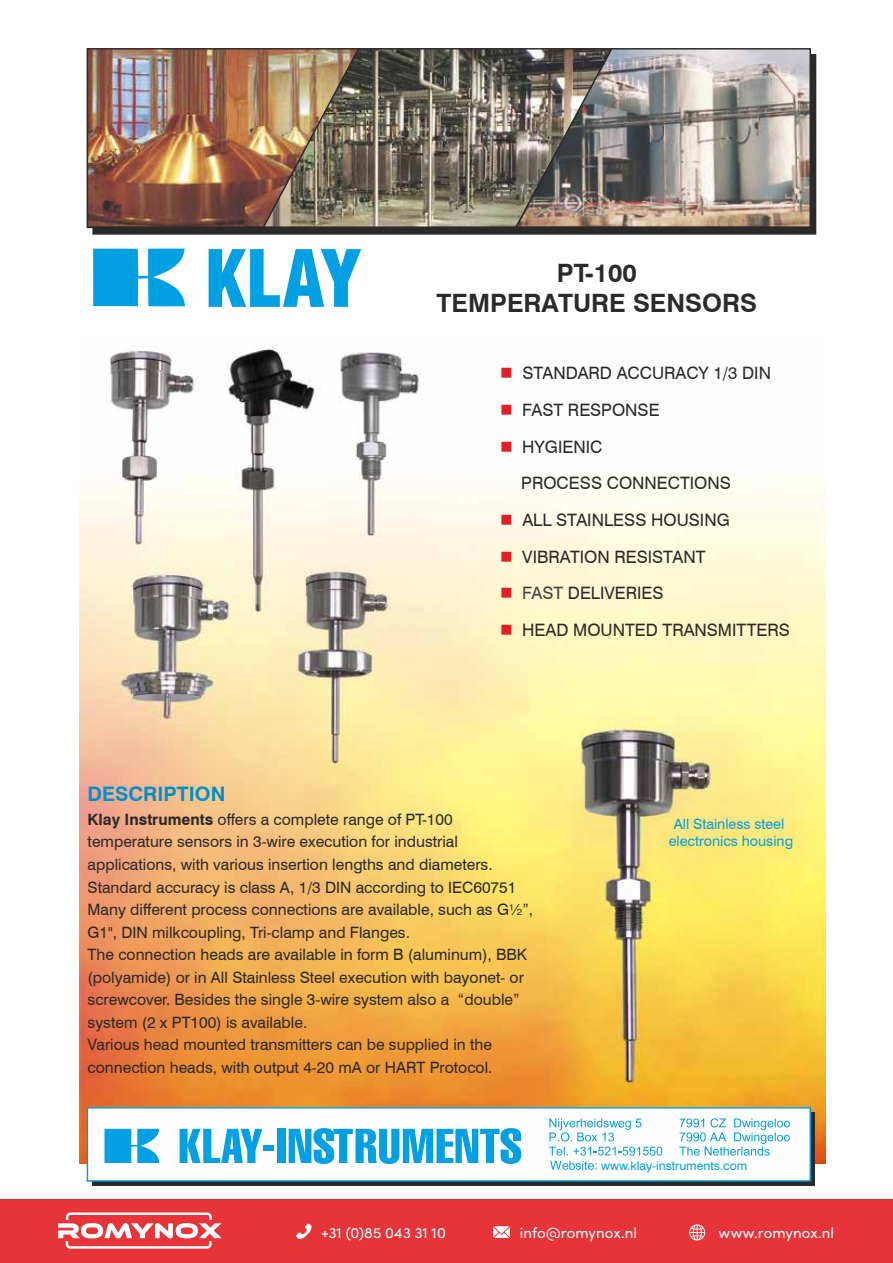
<style>
.page{position:relative;width:893px;height:1263px;background:#fff}
.page>*{position:absolute;margin:0;border:0;box-sizing:border-box;transform-origin:0 0}
.t1{font:900 condensed 76.8px "Swiss 721 BT";color:#00a0e3}
.t2{font:700 25.35px/30.3px "Swiss 721 BT";color:#2b2a29;text-align:center}
.t3{font:700 19.95px "Swiss 721 BT";color:#0090c8}
.t4{font:17.1px/36.8px "Swiss 721 BT";color:#2b2a29}
.t5{font:15.6px/22.5px "Swiss 721 BT";color:#2b2a29}
.t6{font:15px "Sofia Pro";letter-spacing:.005em;color:#fff}
.t7{font:14.25px/17.1px "Swiss 721 BT";color:#00a0e3;text-align:center}
.t8{font:12.3px "Swiss 721 BT";color:#00a0e3}
.s1{color:#e31e24}
.s2{color:#434242}
.s3{font-weight:700}
</style>
<div class="page">
<img style="left:79px;top:346px;width:747px;height:817px">
<svg style="left:93px;top:249px;width:92px;height:57px"></svg>
<div style="left:93px;top:55px;width:723px;height:179px;background:#2b2a29"></div>
<img style="left:86px;top:48px;width:175px;height:181px">
<img style="left:261px;top:48px;width:253px;height:179px">
<img style="left:514px;top:48px;width:298px;height:179px">
<div style="left:92px;top:1112px;width:723px;height:73px;background:#2b2a29"></div>
<div style="left:87px;top:1108px;width:723px;height:73px;background:#fefefe"></div>
<div style="left:87px;top:1107px;width:724px;height:75px;border:1px solid #009adb"></div>
<svg style="left:549px;top:1118px;width:113px;height:37px"></svg>
<svg style="left:679px;top:1118px;width:111px;height:37px"></svg>
<svg style="left:550px;top:1161px;width:47px;height:9px"></svg>
<svg style="left:105px;top:1129px;width:55px;height:34px"></svg>
<svg style="left:180px;top:1129px;width:82px;height:34px"></svg>
<div style="left:263px;top:1145px;width:11px;height:5px;background:#00a0e3"></div>
<div style="left:277px;top:1129px;width:8px;height:34px;background:#00a0e3"></div>
<svg style="left:289px;top:1128px;width:232px;height:36px"></svg>
<div style="left:0;top:1199px;width:893px;height:64px;background:#e73439"></div>
<svg style="left:58px;top:1212px;width:164px;height:36px"></svg>
<svg style="left:689px;top:1224px;width:16px;height:17px"></svg>
<svg style="left:493px;top:1226px;width:17px;height:12px"></svg>
<svg style="left:296px;top:1223px;width:16px;height:16px"></svg>
<h1 class="t1" style="left:204px;top:233px;width:158px">KLAY</h1>
<h2 class="t2" style="left:437px;top:257px;width:322px">PT-100<br>TEMPERATURE SENSORS</h2>
<p class="t4" style="left:500px;top:355px;width:272px"><span class="s1">■</span> STANDARD ACCURACY 1/3 DIN</p>
<p class="t4" style="left:500px;top:391px;width:161px"><span class="s1">■</span> FAST RESPONSE</p>
<p class="t4" style="left:521px;top:428px;width:211px;text-indent:-21px"><span class="s1">■</span> HYGIENIC<br>PROCESS CONNECTIONS</p>
<p class="t4" style="left:500px;top:501px;width:231px"><span class="s1">■</span> ALL STAINLESS HOUSING</p>
<p class="t4" style="left:500px;top:538px;width:207px"><span class="s1">■</span> VIBRATION RESISTANT</p>
<p class="t4" style="left:500px;top:575px;width:165px"><span class="s1">■</span> <span class="s2">FAST</span> DELIVERIES</p>
<p class="t4" style="left:500px;top:611px;width:291px"><span class="s1">■</span> HEAD MOUNTED TRANSMITTERS</p>
<p class="t3" style="left:88px;top:782px;width:139px">DESCRIPTION</p>
<p class="t5" style="left:88px;top:808px;width:447px"><span class="s3">Klay Instruments</span> offers a complete range of PT-100 temperature sensors in 3-wire execution for industrial applications, with various insertion lengths and diameters.<br>Standard accuracy is class A, 1/3 DIN according to IEC60751<br>Many different process connections are available, such as G½”, G1", DIN milkcoupling, Tri-clamp and Flanges.<br>The connection heads are available in form B (aluminum), BBK (polyamide) or in All Stainless Steel execution with bayonet- or screwcover. Besides the single 3-wire system also a “double” system (2 x PT100) is available.<br>Various head mounted transmitters can be supplied in the connection heads, with output 4-20 mA or HART Protocol.</p>
<p class="t7" style="left:669px;top:815px;width:126px">All Stainless steel electronics housing</p>
<p class="t8" style="left:601px;top:1158px;width:148px">www.klay-instruments.com</p>
<p class="t6" style="left:321px;top:1221px;width:126px">+31 (0)85 043 31 10</p>
<p class="t6" style="left:520px;top:1221px;width:119px">info@romynox.nl</p>
<p class="t6" style="left:718px;top:1221px;width:117px">www.romynox.nl</p>
</div>
